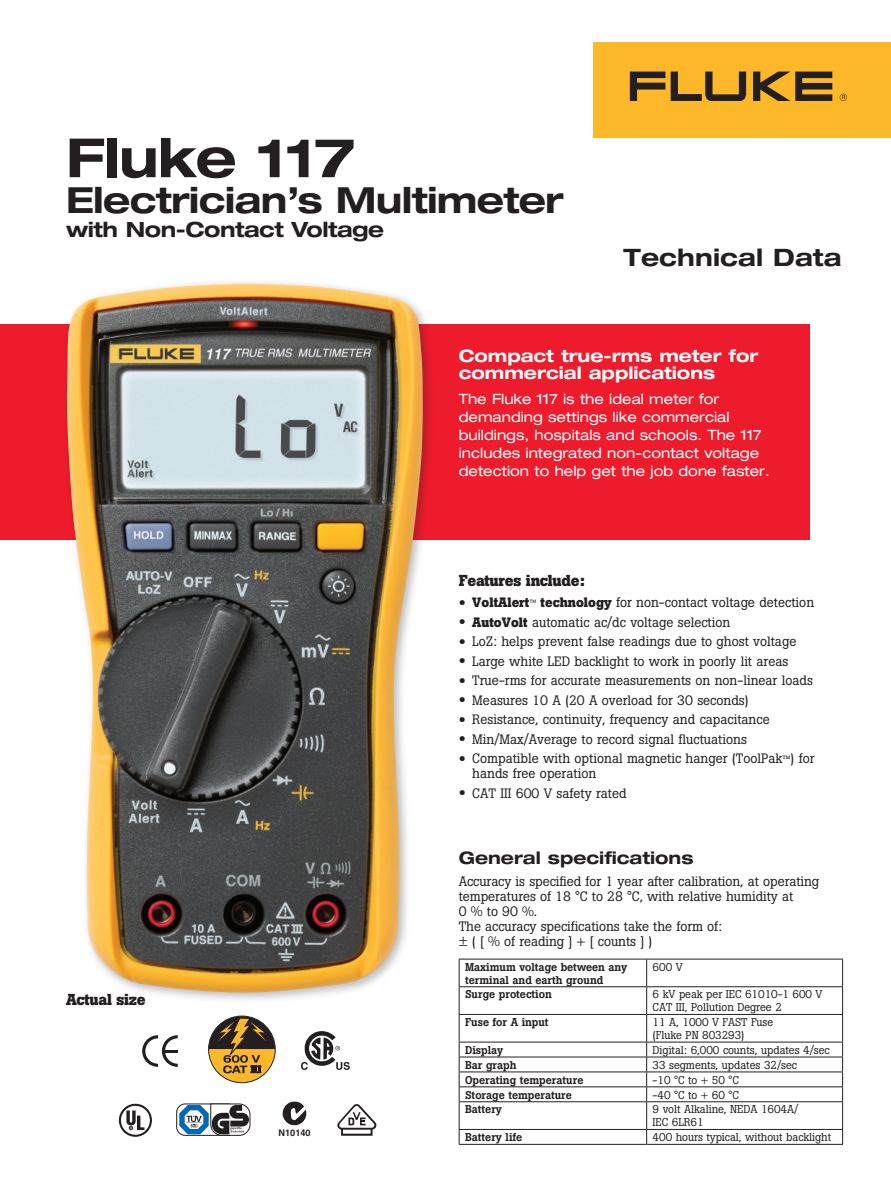
<style>
.page{position:relative;width:891px;height:1188px;background:#fff}
.page>*{position:absolute;margin:0;border:0;box-sizing:border-box;transform-origin:0 0}
.t1{font:700 expanded 54px "Helvetica Neue";letter-spacing:-.02em;color:#231f20}
.t2{font:700 expanded 36px "Helvetica Neue";letter-spacing:-.02em;color:#231f20}
.t3{font:700 expanded 24px "Helvetica Neue";letter-spacing:.005em;color:#231f20}
.t4{font:700 expanded 21px "Helvetica Neue";letter-spacing:-.02em;color:#231f20}
.t5{font:700 expanded 17.25px/17.2px "Helvetica Neue";color:#fff}
.t6{font:700 expanded 17.25px "Helvetica Neue";color:#231f20}
.t7{font:700 15.75px "Boton";letter-spacing:-.015em;color:#231f20}
.t8{font:expanded 14.25px/18px "Helvetica Neue";color:#fff}
.t9{font:13.5px/15px "Boton";color:#231f20}
.t10{font:11.25px/12.8px "Boton";letter-spacing:-.005em;color:#231f20}
.t11{font:500 11.25px/12.8px "Boton";letter-spacing:-.005em;color:#231f20}
.t12{font:700 9.15px "Helvetica";color:#231f20}
.t13{font:700 2.85px "Helvetica";color:#231f20}
.s1{font-size:21px}
.s2{font-weight:700}
.s3{font-size:9px}
.s4{font-size:10.5px}
</style>
<div class="page">
<div style="left:0;top:324px;width:810px;height:216px;background:#ee1b2c"></div>
<div style="left:593px;top:42px;width:298px;height:96px;background:#fcb828"></div>
<svg style="left:630px;top:72px;width:35px;height:29px"></svg>
<svg style="left:753px;top:72px;width:79px;height:29px"></svg>
<svg style="left:671px;top:72px;width:75px;height:29px"></svg>
<svg style="left:840px;top:94px;width:7px;height:7px"></svg>
<div style="left:60px;top:277px;width:376px;height:729px;background:#231f20;opacity:.3"></div>
<img style="left:66px;top:283px;width:358px;height:710px">
<hr style="left:459px;top:959px;width:188px;height:1px;background:#231f20">
<hr style="left:647px;top:959px;width:196px;height:1px;background:#231f20">
<hr style="left:459px;top:986px;width:188px;height:1px;background:#231f20">
<hr style="left:647px;top:986px;width:196px;height:1px;background:#231f20">
<hr style="left:459px;top:1014px;width:188px;height:1px;background:#231f20">
<hr style="left:647px;top:1014px;width:196px;height:1px;background:#231f20">
<hr style="left:459px;top:1042px;width:188px;height:1px;background:#231f20">
<hr style="left:647px;top:1042px;width:196px;height:1px;background:#231f20">
<hr style="left:459px;top:1057px;width:188px;height:1px;background:#231f20">
<hr style="left:647px;top:1057px;width:196px;height:1px;background:#231f20">
<hr style="left:459px;top:1072px;width:188px;height:1px;background:#231f20">
<hr style="left:647px;top:1072px;width:196px;height:1px;background:#231f20">
<hr style="left:459px;top:1086px;width:188px;height:1px;background:#231f20">
<hr style="left:647px;top:1086px;width:196px;height:1px;background:#231f20">
<hr style="left:459px;top:1101px;width:188px;height:1px;background:#231f20">
<hr style="left:647px;top:1101px;width:196px;height:1px;background:#231f20">
<hr style="left:459px;top:1129px;width:188px;height:1px;background:#231f20">
<svg style="left:459px;top:959px;width:1px;height:185px"></svg>
<hr style="left:647px;top:1129px;width:196px;height:1px;background:#231f20">
<svg style="left:646px;top:959px;width:1px;height:185px"></svg>
<svg style="left:842px;top:959px;width:1px;height:185px"></svg>
<hr style="left:459px;top:1144px;width:188px;height:1px;background:#231f20">
<hr style="left:647px;top:1144px;width:196px;height:1px;background:#231f20">
<svg style="left:142px;top:1035px;width:36px;height:32px"></svg>
<svg style="left:301px;top:1032px;width:49px;height:38px"></svg>
<svg style="left:282px;top:1102px;width:25px;height:24px"></svg>
<svg style="left:209px;top:1016px;width:66px;height:67px"></svg>
<svg style="left:176px;top:1104px;width:74px;height:32px"></svg>
<svg style="left:337px;top:1104px;width:39px;height:32px"></svg>
<svg style="left:126px;top:1111px;width:18px;height:19px"></svg>
<div style="left:119px;top:1104px;width:33px;height:33px;border:2px solid #231f20;border-radius:50%"></div>
<h1 class="t1" style="left:66px;top:124px;width:291px">Fluke 117</h1>
<h2 class="t2" style="left:66px;top:178px;width:499px">Electrician’s Multimeter</h2>
<h3 class="t4" style="left:66px;top:217px;width:320px">with Non-Contact Voltage</h3>
<h3 class="t3" style="left:624px;top:242px;width:219px">Technical Data</h3>
<p class="t5" style="left:459px;top:347px;width:301px">Compact true-rms meter for commercial applications</p>
<p class="t8" style="left:459px;top:390px;width:313px">The Fluke 117 is the ideal meter for demanding settings like commercial buildings, hospitals and schools. The 117 includes integrated non-contact voltage detection to help get the job done faster.</p>
<p class="t7" style="left:66px;top:990px;width:81px">Actual size</p>
<p class="t13" style="left:130px;top:1126px;width:4px">R</p>
<p class="t12" style="left:279px;top:1127px;width:34px">N10140</p>
<p class="t7" style="left:459px;top:571px;width:128px">Features include:</p>
<p class="t9" style="left:459px;top:595px;width:357px"><span class="s1">•</span> <span class="s2">VoltAlert</span><span class="s3">™</span> <span class="s2">technology</span> for non-contact voltage detection</p>
<p class="t9" style="left:459px;top:615px;width:273px"><span class="s1">•</span> <span class="s2">AutoVolt</span> automatic ac/dc voltage selection</p>
<p class="t9" style="left:459px;top:634px;width:339px"><span class="s1">•</span> LoZ: helps prevent false readings due to ghost voltage</p>
<p class="t9" style="left:459px;top:654px;width:331px"><span class="s1">•</span> Large white LED backlight to work in poorly lit areas</p>
<p class="t9" style="left:459px;top:673px;width:356px"><span class="s1">•</span> True-rms for accurate measurements on non-linear loads</p>
<p class="t9" style="left:459px;top:693px;width:292px"><span class="s1">•</span> Measures 10 A (20 A overload for 30 seconds)</p>
<p class="t9" style="left:459px;top:712px;width:312px"><span class="s1">•</span> Resistance, continuity, frequency and capacitance</p>
<p class="t9" style="left:459px;top:732px;width:290px"><span class="s1">•</span> Min/Max/Average to record signal fluctuations</p>
<p class="t9" style="left:472px;top:751px;width:344px;text-indent:-13px"><span class="s1">•</span> Compatible with optional magnetic hanger (ToolPak<span class="s4">™</span>) for hands free operation</p>
<p class="t9" style="left:459px;top:786px;width:169px"><span class="s1">•</span> CAT III 600 V safety rated</p>
<p class="t6" style="left:459px;top:847px;width:236px">General specifications</p>
<p class="t9" style="left:459px;top:874px;width:362px">Accuracy is specified for 1 year after calibration, at operating temperatures of 18 °C to 28 °C, with relative humidity at 0%to90%.<br>The accuracy specifications take the form of:<br>± ( [ % of reading ] + [ counts ] )</p>
<p class="t11" style="left:465px;top:961px;width:164px">Maximum voltage between any terminal and earth ground</p>
<p class="t10" style="left:653px;top:960px;width:32px">600 V</p>
<p class="t11" style="left:465px;top:988px;width:88px">Surge protection</p>
<p class="t10" style="left:653px;top:988px;width:172px">6 kV peak per IEC 61010-1 600 V<br>CAT III, Pollution Degree 2</p>
<p class="t11" style="left:465px;top:1016px;width:85px">Fuse for A input</p>
<p class="t10" style="left:653px;top:1016px;width:122px">11 A, 1000 V FAST Fuse (Fluke PN 803293)</p>
<p class="t11" style="left:465px;top:1044px;width:40px">Display</p>
<p class="t10" style="left:653px;top:1043px;width:178px">Digital: 6,000 counts, updates 4/sec</p>
<p class="t11" style="left:465px;top:1058px;width:53px">Bar graph</p>
<p class="t10" style="left:653px;top:1058px;width:146px">33 segments, updates 32/sec</p>
<p class="t11" style="left:465px;top:1073px;width:120px">Operating temperature</p>
<p class="t10" style="left:653px;top:1073px;width:88px">-10 °C to + 50 °C</p>
<p class="t11" style="left:465px;top:1088px;width:108px">Storage temperature</p>
<p class="t10" style="left:653px;top:1088px;width:88px">-40 °C to + 60 °C</p>
<p class="t11" style="left:465px;top:1103px;width:38px">Battery</p>
<p class="t10" style="left:653px;top:1103px;width:147px">9 volt Alkaline, NEDA 1604A/<br>IEC 6LR61</p>
<p class="t11" style="left:465px;top:1131px;width:59px">Battery life</p>
<p class="t10" style="left:653px;top:1131px;width:180px">400 hours typical, without backlight</p>
</div>
